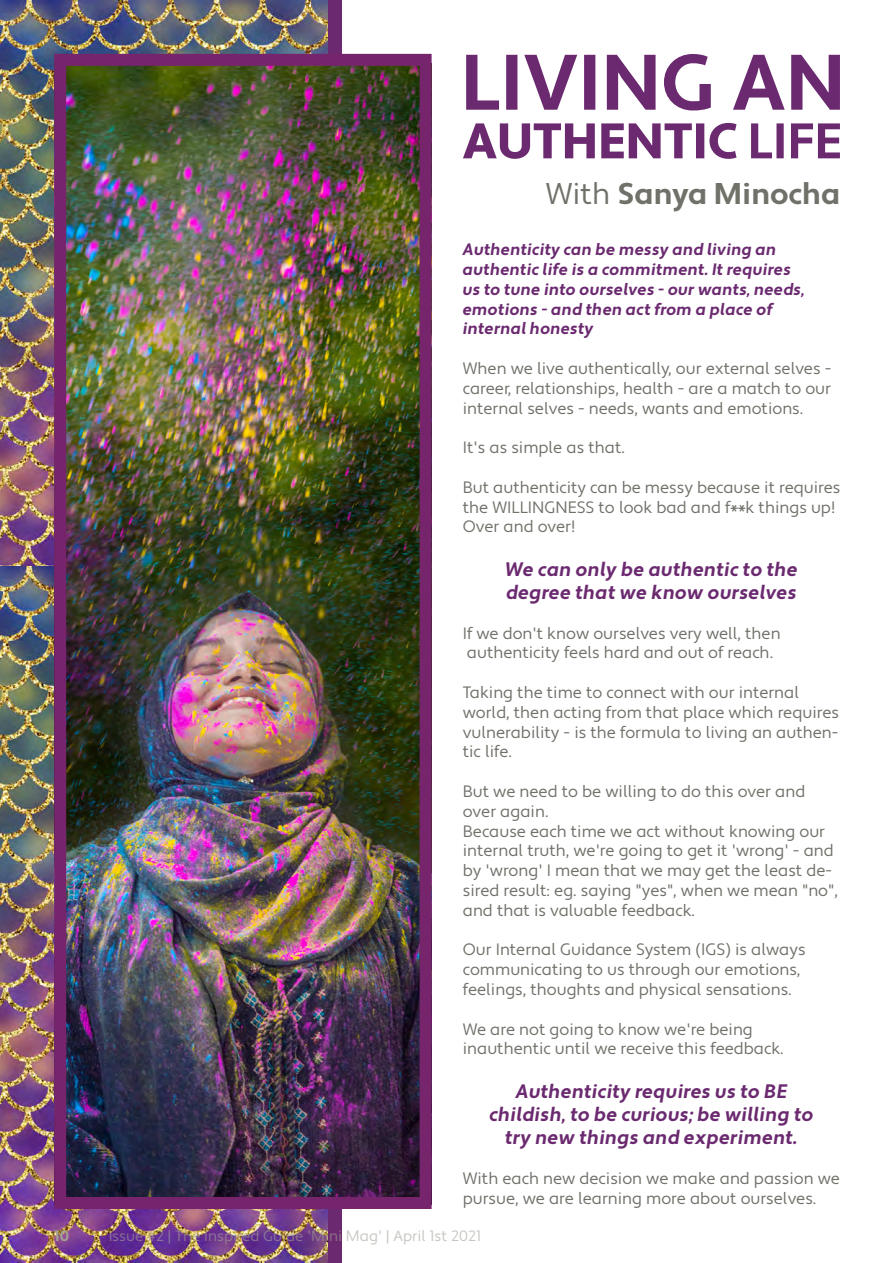
<style>
.page{position:relative;width:893px;height:1263px;background:#fff}
.page>*{position:absolute;margin:0;border:0;box-sizing:border-box;transform-origin:0 0}
.t1{font:700 30px "Apertura";color:#71716a}
.t2{font:19.5px/23.4px "Apertura Bold Obliq";color:#6b2a70}
.t3{font:16.5px/19.8px "Apertura";color:#71716a}
.t4{font:16.5px/19.8px "Apertura Bold Obliq";color:#6b2a70}
.t5{font:15px "Apertura";color:#a3a197}
.t6{font:700 15px "Apertura";color:#a3a197}
.s1{font-weight:400}
</style>
<div class="page">
<img style="left:0;top:0;width:327px;height:566px">
<img style="left:0;top:566px;width:327px;height:697px">
<svg style="left:463px;top:123px;width:377px;height:36px"></svg>
<svg style="left:466px;top:54px;width:374px;height:56px"></svg>
<img style="left:67px;top:67px;width:352px;height:1129px">
<div style="left:54px;top:54px;width:378px;height:1155px;border:12px solid #76256d"></div>
<h1 class="t1" style="left:546px;top:175px;width:296px"><span class="s1">With</span> Sanya Minocha</h1>
<p class="t4" style="left:463px;top:240px;width:344px">Authenticity can be messy and living an authentic life is a commitment. It requires us to tune into ourselves - our wants, needs, emotions - and then act from a place of internal honesty</p>
<p class="t3" style="left:463px;top:359px;width:370px;text-align:justify">When we live authentically, our external selves - career, relationships, health - are a match to our internal selves - needs, wants and emotions.</p>
<p class="t3" style="left:463px;top:438px;width:164px">It's as simple as that.</p>
<p class="t3" style="left:463px;top:478px;width:379px">But authenticity can be messy because it requires the WILLINGNESS to look bad and f**k things up!<br>Over and over!</p>
<p class="t2" style="left:505px;top:558px;width:294px">We can only be authentic to the degree that we know ourselves</p>
<p class="t3" style="left:463px;top:623px;width:319px">If we don't know ourselves very well, then authenticity feels hard and out of reach.</p>
<p class="t3" style="left:463px;top:683px;width:378px">Taking the time to connect with our internal world, then acting from that place which requires vulnerability - is the formula to living an authen&shy;tic life.</p>
<p class="t3" style="left:463px;top:782px;width:377px">But we need to be willing to do this over and over again.<br>Because each time we act without knowing our internal truth, we're going to get it 'wrong' - and by 'wrong' I mean that we may get the least de&shy;sired result: eg. saying "yes", when we mean "no", and that is valuable feedback.</p>
<p class="t3" style="left:463px;top:940px;width:344px">Our Internal Guidance System (IGS) is always communicating to us through our emotions, feelings, thoughts and physical sensations.</p>
<p class="t3" style="left:463px;top:1019px;width:322px">We are not going to know we're being inauthentic until we receive this feedback.</p>
<p class="t2" style="left:489px;top:1080px;width:326px;text-align:center">Authenticity requires us to BE childish, to be curious; be willing to try new things and experiment.</p>
<p class="t3" style="left:463px;top:1169px;width:379px">With each new decision we make and passion we pursue, we are learning more about ourselves.</p>
<p class="t6" style="left:54px;top:1227px;width:16px">10</p>
<p class="t5" style="left:108px;top:1227px;width:374px">Issue #2 | The Inspired Guide 'Mini Mag' | April 1st 2021</p>
</div>
